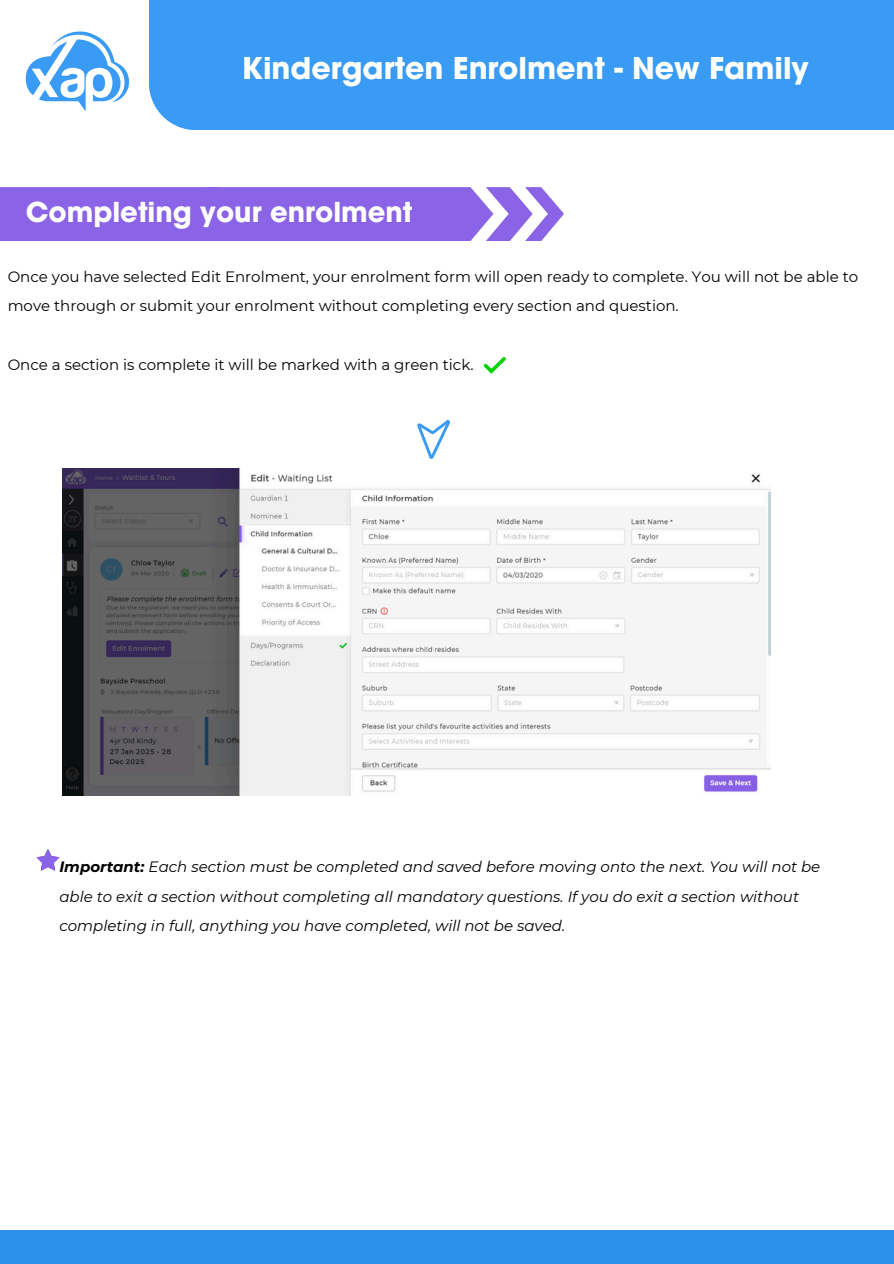
<style>
.page{position:relative;width:894px;height:1264px;background:#fff}
.page>*{position:absolute;margin:0;border:0;box-sizing:border-box;transform-origin:0 0}
.t1{font:700 30px "ITC Avant Garde Pro";color:#fff}
.t2{font:700 27.45px "ITC Avant Garde Pro";color:#fcfeff}
.t3{font:italic 15px/29.2px "Montserrat";color:#000}
.t4{font:15px/29.2px "Montserrat";color:#000}
.s1{font-weight:700}
</style>
<div class="page">
<div style="left:149px;top:0;width:744px;height:130px;background:#399bf3"></div>
<svg style="left:26px;top:32px;width:103px;height:79px"></svg>
<svg style="left:0;top:187px;width:563px;height:54px;background:#936ee7"></svg>
<div style="left:0;top:1230px;width:893px;height:33px;background:#2b91eb"></div>
<img style="left:63px;top:468px;width:706px;height:327px">
<svg style="left:417px;top:420px;width:33px;height:39px"></svg>
<svg style="left:37px;top:849px;width:22px;height:21px"></svg>
<svg style="left:483px;top:357px;width:23px;height:17px"></svg>
<p class="t1" style="left:242px;top:57px;width:568px">Kindergarten Enrolment - New Family</p>
<p class="t2" style="left:26px;top:201px;width:388px">Completing your enrolment</p>
<h1 class="t4" style="left:8px;top:262px;width:851px">Once you have selected Edit Enrolment, your enrolment form will open ready to complete. You will not be able to move through or submit your enrolment without completing every section and question.</h1>
<p class="t4" style="left:8px;top:350px;width:467px">Once a section is complete it will be marked with a green tick.</p>
<h1 class="t3" style="left:59px;top:852px;width:762px"><span class="s1">Important:</span> Each section must be completed and saved before moving onto the next. You will not be able to exit a section without completing all mandatory questions. If you do exit a section without completing in full, anything you have completed, will not be saved.</h1>
</div>
